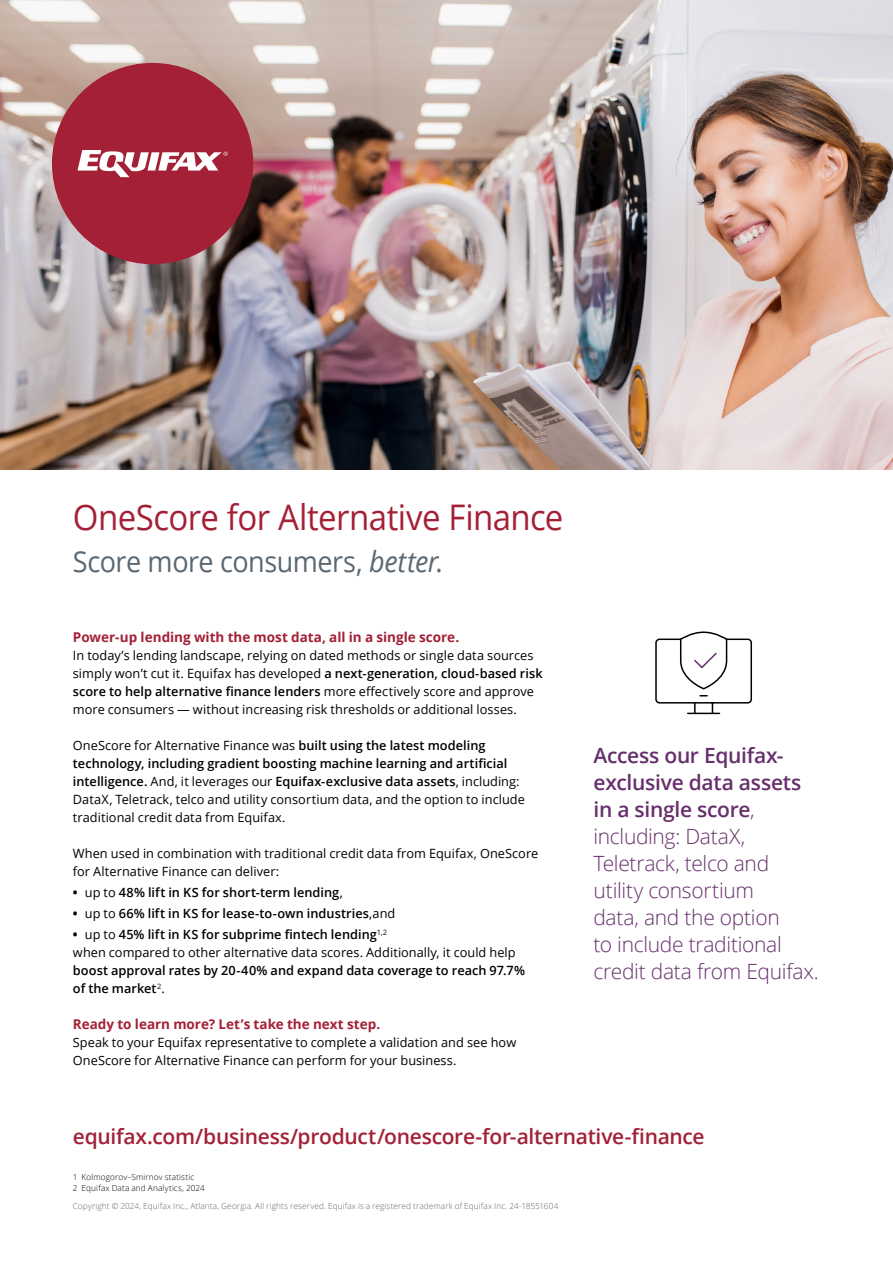
<style>
.page{position:relative;width:893px;height:1263px;background:#fff}
.page>*{position:absolute;margin:0;border:0;box-sizing:border-box;transform-origin:0 0}
.t1{font:35.25px "Open Sans";letter-spacing:-.02em;color:#a42036;scale:.93 1}
.t2{font:28.95px "Open Sans";letter-spacing:-.015em;color:#5b6771;scale:.93 1}
.t3{font:300 21px/27px "Open Sans";letter-spacing:-.015em;color:#662f6c}
.t4{font:600 21px "Open Sans";letter-spacing:-.015em;color:#a42036}
.t5{font:700 13.5px "Open Sans";color:#a42036}
.t6{font:12.75px/18px "Open Sans";letter-spacing:.005em;color:#000}
.t7{font:600 12.75px/18px "Open Sans";letter-spacing:.005em;color:#000}
.t8{font:300 8.25px "Open Sans";letter-spacing:.015em;color:#5b6771}
.t9{font:300 8.25px/11.2px "Open Sans";letter-spacing:.015em;color:#000}
.s1{font-style:italic}
.s2{font-weight:600}
.s3{font-weight:700}
.s4{font-weight:400}
</style>
<div class="page">
<img style="left:0;top:0;width:893px;height:469px">
<div style="left:52px;top:63px;width:201px;height:201px;background:#a42036;border-radius:50%"></div>
<svg style="left:77px;top:150px;width:151px;height:27px"></svg>
<svg style="left:655px;top:631px;width:97px;height:84px"></svg>
<h1 class="t1" style="left:73px;top:493px;width:529px">OneScore for Alternative Finance</h1>
<h2 class="t2" style="left:73px;top:542px;width:399px">Score more consumers, <span class="s1">better</span>.</h2>
<p class="t5" style="left:73px;top:627px;width:388px">Power-up lending with the most data, all in a single score.</p>
<p class="t6" style="left:73px;top:646px;width:471px">In today’s lending landscape, relying on dated methods or single data sources simply won’t cut it. Equifax has developed <span class="s2">a next-generation, cloud-based risk score to help alternative finance lenders</span> more effectively score and approve more consumers — without increasing risk thresholds or additional losses.</p>
<p class="t6" style="left:73px;top:736px;width:453px">OneScore for Alternative Finance was <span class="s2">built using the latest modeling technology, including gradient boosting machine learning and artificial intelligence.</span> And, it leverages our <span class="s2">Equifax-exclusive data assets</span>, including:<br>DataX, Teletrack, telco and utility consortium data, and the option to include traditional credit data from Equifax.</p>
<p class="t6" style="left:73px;top:844px;width:467px">When used in combination with traditional credit data from Equifax, OneScore for Alternative Finance can deliver:</p>
<p class="t7" style="left:73px;top:883px;width:271px"><span class="s3">•</span> <span class="s4">up to</span> 48% lift in KS for short-term lending<span class="s4">,</span></p>
<p class="t7" style="left:73px;top:904px;width:324px"><span class="s3">•</span> <span class="s4">up to</span> 66% lift in KS for lease-to-own industries<span class="s4">,and</span></p>
<p class="t6" style="left:73px;top:925px;width:444px"><span class="s3">•</span> up to <span class="s2">45% lift in KS for subprime fintech lending</span><sup>1,2<br></sup>when compared to other alternative data scores. Additionally, it could help</p>
<p class="t7" style="left:73px;top:961px;width:454px">boost approval rates by 20-40% and expand data coverage to reach 97.7% of the market<sup>2</sup><span class="s4">.</span></p>
<p class="t5" style="left:73px;top:1014px;width:309px">Ready to learn more? Let’s take the next step.</p>
<p class="t6" style="left:73px;top:1033px;width:445px">Speak to your Equifax representative to complete a validation and see how<br>OneScore for Alternative Finance can perform for your business.</p>
<h3 class="t3" style="left:593px;top:741px;width:227px"><span class="s2">Access our Equifax&shy;exclusive data assets in a single score</span>, including: DataX,<br>Teletrack, telco and utility consortium<br>data, and the option<br>to include traditional credit data from Equifax.</h3>
<h3 class="t4" style="left:73px;top:1122px;width:633px">equifax.com/business/product/onescore-for-alternative-finance</h3>
<p class="t9" style="left:73px;top:1171px;width:133px">1 Kolmogorov–Smirnov statistic<br>2 Equifax Data and Analytics, 2024</p>
<p class="t8" style="left:73px;top:1200px;width:487px">Copyright © 2024, Equifax Inc., Atlanta, Georgia. All rights reserved. Equifax is a registered trademark of Equifax Inc. 24-18551604</p>
</div>
